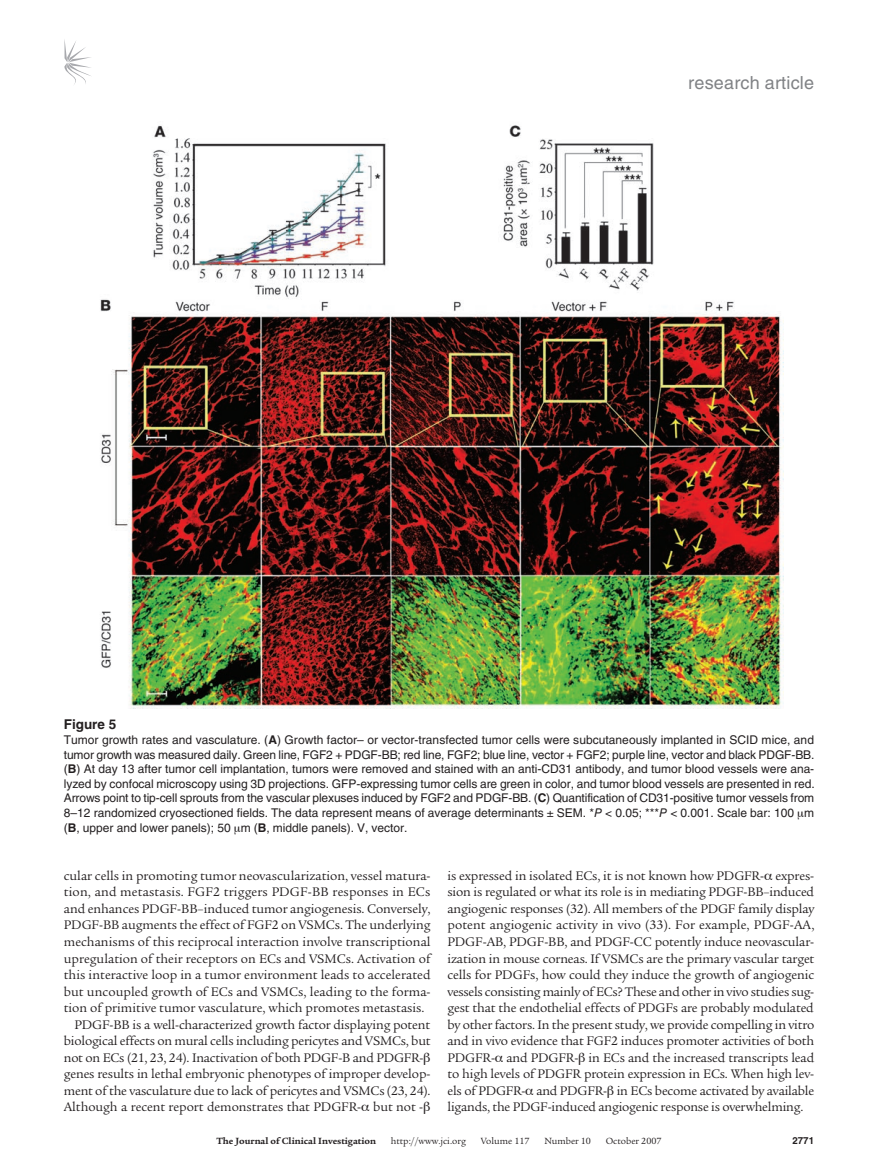
<style>
.page{position:relative;width:878px;height:1174px;background:#fff}
.page>*{position:absolute;margin:0;border:0;box-sizing:border-box;transform-origin:0 0}
.t1{font:18px "Helvetica LT Std";letter-spacing:.01em;color:#808285}
.t2{font:13.5px/16.5px "Legacy Serif Std";letter-spacing:-.005em;color:#231f20;text-align:justify}
.t3{font:700 13.5px "Helvetica LT Std";color:#231f20}
.t4{font:12px/14.7px "Helvetica LT Std";color:#231f20;text-align:justify}
.t5{font:9.75px "Legacy Serif Std";color:#231f20}
.t6{font:700 9.75px "Legacy Serif Std";color:#231f20}
.t7{font:700 9.75px "Helvetica LT Std";color:#231f20}
.s1{font-weight:700}
.s2{font-style:italic}
</style>
<div class="page">
<svg style="left:64px;top:39px;width:27px;height:45px"></svg>
<img style="left:100px;top:125px;width:683px;height:583px">
<h1 class="t1" style="left:688px;top:72px;width:127px">research article</h1>
<p class="t3" style="left:64px;top:716px;width:54px">Figure 5</p>
<p class="t4" style="left:64px;top:732px;width:752px">Tumor growth rates and vasculature. (<span class="s1">A</span>) Growth factor– or vector-transfected tumor cells were subcutaneously implanted in SCID mice, and tumor growth was measured daily. Green line, FGF2 + PDGF-BB; red line, FGF2; blue line, vector + FGF2; purple line, vector and black PDGF-BB. (<span class="s1">B</span>) At day 13 after tumor cell implantation, tumors were removed and stained with an anti-CD31 antibody, and tumor blood vessels were ana&shy;lyzed by confocal microscopy using 3D projections. GFP-expressing tumor cells are green in color, and tumor blood vessels are presented in red.<br>Arrows point to tip-cell sprouts from the vascular plexuses induced by FGF2 and PDGF-BB. (<span class="s1">C</span>) Quantification of CD31-positive tumor vessels from 8–12 randomized cryosectioned fields. The data represent means of average determinants ± SEM. *<span class="s2">P</span> &lt; 0.05; ***<span class="s2">P</span> &lt; 0.001. Scale bar: 100 m (<span class="s1">B</span>, upper and lower panels); 50 m (<span class="s1">B</span>, middle panels). V, vector.</p>
<p class="t2" style="left:64px;top:867px;width:368px">cular cells in promoting tumor neovascularization, vessel matura-</p>
<p class="t2" style="left:64px;top:884px;width:368px">tion, and metastasis. FGF2 triggers PDGF-BB responses in ECs</p>
<p class="t2" style="left:64px;top:900px;width:368px">and enhances PDGF-BB–induced tumor angiogenesis. Conversely,</p>
<p class="t2" style="left:64px;top:917px;width:368px">PDGF-BB augments the effect of FGF2 on VSMCs. The underlying</p>
<p class="t2" style="left:64px;top:933px;width:368px">mechanisms of this reciprocal interaction involve transcriptional</p>
<p class="t2" style="left:64px;top:950px;width:368px">upregulation of their receptors on ECs and VSMCs. Activation of</p>
<p class="t2" style="left:64px;top:966px;width:368px">this interactive loop in a tumor environment leads to accelerated</p>
<p class="t2" style="left:64px;top:983px;width:368px">but uncoupled growth of ECs and VSMCs, leading to the forma-</p>
<p class="t2" style="left:64px;top:999px;width:362px">tion of primitive tumor vasculature, which promotes metastasis.</p>
<p class="t2" style="left:74px;top:1016px;width:357px">PDGF-BB is a well-characterized growth factor displaying potent</p>
<p class="t2" style="left:64px;top:1032px;width:368px">biological effects on mural cells including pericytes and VSMCs, but</p>
<p class="t2" style="left:64px;top:1049px;width:361px">not on ECs (21, 23, 24). Inactivation of both PDGF-B and PDGFR-</p>
<p class="t2" style="left:64px;top:1065px;width:368px">genes results in lethal embryonic phenotypes of improper develop-</p>
<p class="t2" style="left:64px;top:1082px;width:368px">ment of the vasculature due to lack of pericytes and VSMCs (23, 24).</p>
<p class="t2" style="left:64px;top:1098px;width:361px">Although a recent report demonstrates that PDGFR- but not -</p>
<p class="t2" style="left:447px;top:867px;width:368px">is expressed in isolated ECs, it is not known how PDGFR- expres&shy;sion is regulated or what its role is in mediating PDGF-BB–induced angiogenic responses (32). All members of the PDGF family display potent angiogenic activity in vivo (33). For example, PDGF-AA, PDGF-AB, PDGF-BB, and PDGF-CC potently induce neovascular&shy;ization in mouse corneas. If VSMCs are the primary vascular target cells for PDGFs, how could they induce the growth of angiogenic vessels consisting mainly of ECs? These and other in vivo studies sug&shy;gest that the endothelial effects of PDGFs are probably modulated by other factors. In the present study, we provide compelling in vitro and in vivo evidence that FGF2 induces promoter activities of both PDGFR- and PDGFR- in ECs and the increased transcripts lead to high levels of PDGFR protein expression in ECs. When high lev&shy;els of PDGFR- and PDGFR- in ECs become activated by available ligands, the PDGF-induced angiogenic response is overwhelming.</p>
<p class="t6" style="left:216px;top:1135px;width:161px">The Journal of Clinical Investigation</p>
<p class="t5" style="left:391px;top:1135px;width:77px">http://www.jci.org</p>
<p class="t5" style="left:480px;top:1135px;width:50px">Volume 117</p>
<p class="t5" style="left:544px;top:1135px;width:48px">Number 10</p>
<p class="t5" style="left:605px;top:1135px;width:57px">October 2007</p>
<p class="t7" style="left:792px;top:1134px;width:23px">2771</p>
</div>
